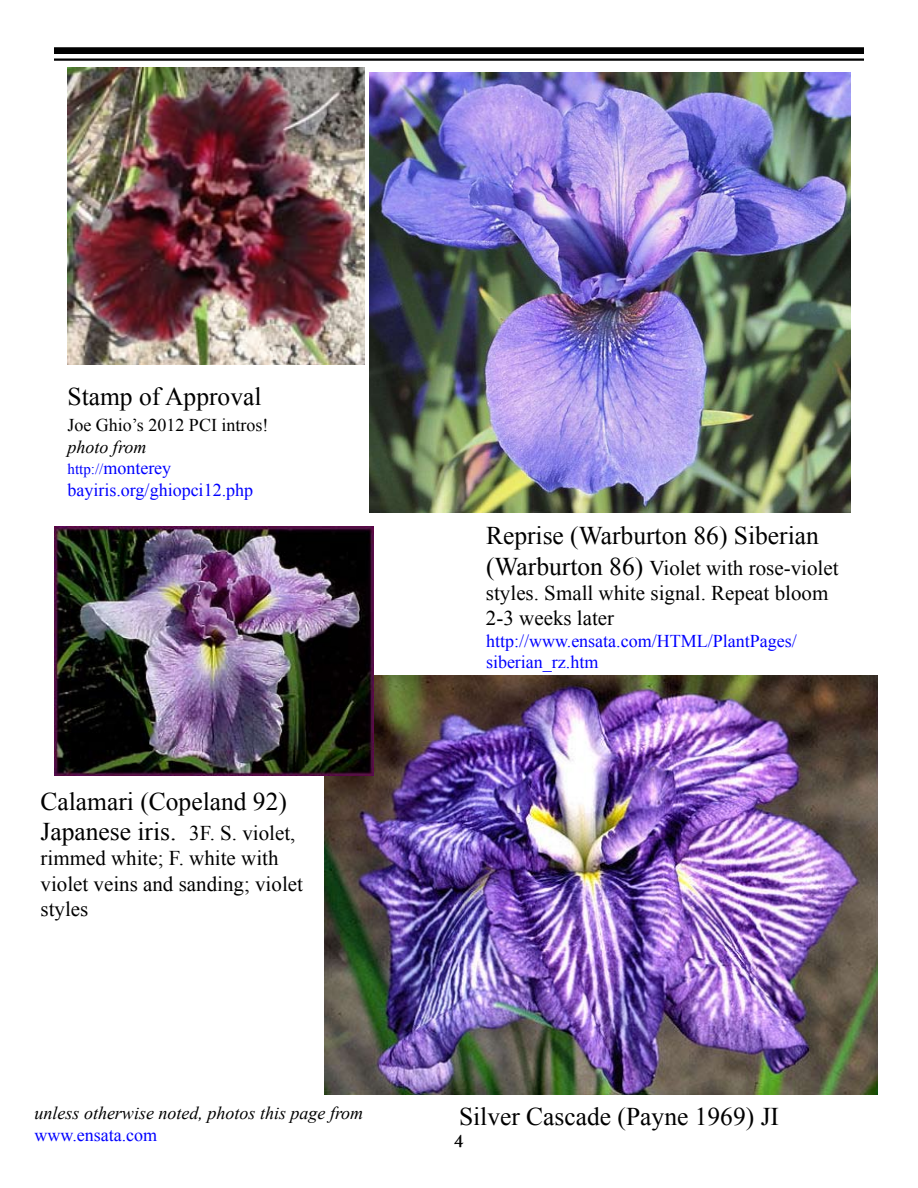
<style>
.page{position:relative;width:918px;height:1188px;background:#fff}
.page>*{position:absolute;margin:0;border:0;box-sizing:border-box;transform-origin:0 0}
.t1{font:25.5px/30.6px "Times New Roman";color:#000}
.t2{font:21px/25.2px "Times New Roman";color:#000}
.t3{font:18px/21.6px "Times New Roman";color:#00f}
.t4{font:italic 18px "Times New Roman";color:#000}
.t5{font:18px "Times New Roman";color:#000}
.t6{font:18px "Plantagenet Cherokee";color:#000}
.s1{font-style:italic;color:#000}
.s2{font-size:15px}
.s3{font-size:21px}
.s4{font-size:25.5px}
</style>
<div class="page">
<div style="left:54px;top:47px;width:810px;height:7px;background:#000"></div>
<hr style="left:54px;top:58px;width:810px;height:3px;background:#000">
<img style="left:68px;top:68px;width:296px;height:296px">
<img style="left:324px;top:675px;width:554px;height:420px">
<img style="left:369px;top:72px;width:481px;height:441px">
<img style="left:54px;top:526px;width:319px;height:250px">
<p class="t1" style="left:68px;top:380px;width:196px">Stamp of Approval</p>
<p class="t5" style="left:67px;top:413px;width:203px">Joe Ghio’s 2012 PCI intros!</p>
<p class="t3" style="left:67px;top:435px;width:187px"><span class="s1">photo from </span><span class="s2">http://</span>monterey bayiris.org/ghiopci12.php</p>
<p class="t1" style="left:40px;top:785px;width:256px">Calamari (Copeland 92)<br>Japanese iris. <span class="s3">3F. S. violet,</span></p>
<p class="t2" style="left:41px;top:846px;width:264px">rimmed white; F. white with violet veins and sanding; violet styles</p>
<p class="t4" style="left:34px;top:1101px;width:330px">unless otherwise noted, photos this page from</p>
<p class="t3" style="left:34px;top:1124px;width:124px">www.ensata.com</p>
<p class="t1" style="left:486px;top:520px;width:334px">Reprise (Warburton 86) Siberian</p>
<p class="t2" style="left:486px;top:555px;width:354px"><span class="s4">(Warburton 86)</span> Violet with rose-violet styles. Small white signal. Repeat bloom<br>2-3 weeks later</p>
<p class="t3" style="left:486px;top:630px;width:312px">http://www.ensata.com/HTML/PlantPages/ siberian_rz.htm</p>
<p class="t1" style="left:459px;top:1100px;width:322px">Silver Cascade (Payne 1969) JI</p>
<p class="t6" style="left:454px;top:1129px;width:11px">4</p>
</div>
